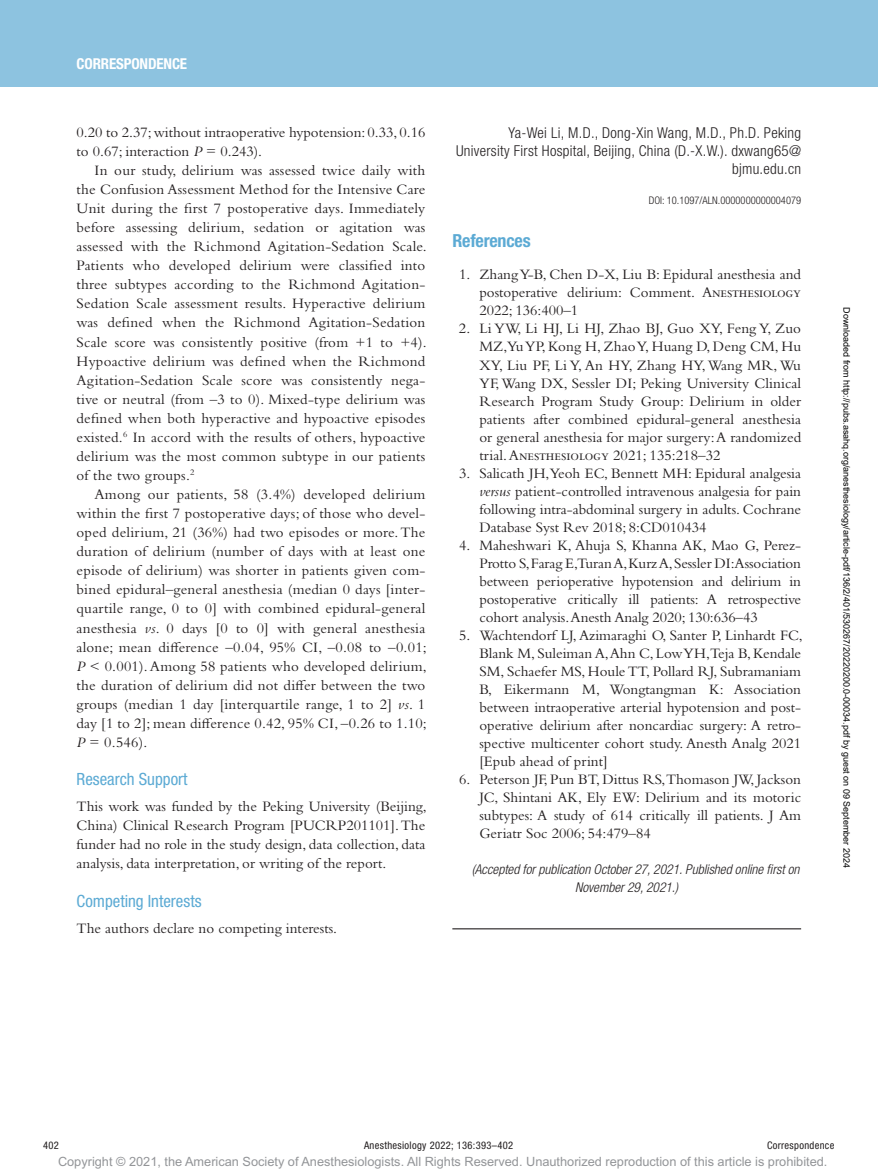
<style>
.page{position:relative;width:878px;height:1175px;background:#fff}
.page>*{position:absolute;margin:0;border:0;box-sizing:border-box;transform-origin:0 0}
.t1{font:700 condensed 18px "Helvetica Neue LT Std";color:#5caad4}
.t2{font:condensed 16.8px "Helvetica Neue LT Std";color:#5caad4}
.t3{font:15px/19px "Bembo Std";color:#231f20;text-align:justify}
.t4{font:300 condensed 15px/18px "Helvetica Neue LT Std";letter-spacing:.02em;color:#231f20;text-align:right}
.t5{font:700 condensed 15px "Helvetica Neue LT Std";letter-spacing:-.01em;color:#fff}
.t6{font:italic 300 condensed 13.5px/18px "Helvetica Neue LT Std";color:#231f20}
.t7{font:12.75px "Arial MT Std";color:#939598}
.t8{font:condensed 10.5px "Helvetica Neue LT Std";letter-spacing:.03em;color:#231f20}
.t9{font:300 condensed 10.5px "Helvetica Neue LT Std";color:#231f20}
.t10{font:9px "Arial";color:#000}
.s1{font-style:italic}
</style>
<div class="page">
<div style="left:0;top:0;width:878px;height:86px;background:#8dc3e0"></div>
<hr style="left:452px;top:928px;width:349px;height:1px;background:#231f20">
<p class="t5" style="left:77px;top:54px;width:112px">CORRESPONDENCE</p>
<p class="t3" style="left:77px;top:122px;width:350px">0.20 to 2.37; without intraoperative hypotension: 0.33, 0.16 to 0.67; interaction <span class="s1">P</span> = 0.243).</p>
<p class="t3" style="left:77px;top:160px;width:352px;text-indent:18px">In our study, delirium was assessed twice daily with the Confusion Assessment Method for the Intensive Care Unit during the first 7 postoperative days. Immediately before assessing delirium, sedation or agitation was assessed with the Richmond Agitation-Sedation Scale.<br>Patients who developed delirium were classified into three subtypes according to the Richmond Agitation-Sedation Scale assessment results. Hyperactive delirium was defined when the Richmond Agitation-Sedation Scale score was consistently positive (from +1 to +4).<br>Hypoactive delirium was defined when the Richmond Agitation-Sedation Scale score was consistently nega&shy;tive or neutral (from –3 to 0). Mixed-type delirium was defined when both hyperactive and hypoactive episodes existed.<sup>6</sup> In accord with the results of others, hypoactive delirium was the most common subtype in our patients of the two groups.<sup>2</sup></p>
<p class="t3" style="left:77px;top:484px;width:352px;text-indent:18px">Among our patients, 58 (3.4%) developed delirium within the first 7 postoperative days; of those who devel&shy;oped delirium, 21 (36%) had two episodes or more. The duration of delirium (number of days with at least one episode of delirium) was shorter in patients given com&shy;bined epidural–general anesthesia (median 0 days [inter&shy;quartile range, 0 to 0] with combined epidural-general anesthesia <span class="s1">vs</span>. 0 days [0 to 0] with general anesthesia alone; mean difference –0.04, 95% CI, –0.08 to –0.01; <span class="s1">P</span> &lt; 0.001). Among 58 patients who developed delirium, the duration of delirium did not differ between the two groups (median 1 day [interquartile range, 1 to 2] <span class="s1">vs</span>. 1 day [1 to 2]; mean difference 0.42, 95% CI, –0.26 to 1.10; <span class="s1">P</span> = 0.546).</p>
<p class="t2" style="left:77px;top:769px;width:112px">Research Support</p>
<p class="t3" style="left:77px;top:796px;width:352px">This work was funded by the Peking University (Beijing, China) Clinical Research Program [PUCRP201101]. The funder had no role in the study design, data collection, data analysis, data interpretation, or writing of the report.</p>
<p class="t2" style="left:77px;top:891px;width:126px">Competing Interests</p>
<p class="t3" style="left:77px;top:918px;width:262px">The authors declare no competing interests.</p>
<p class="t4" style="left:456px;top:123px;width:346px">Ya-Wei Li, M.D., Dong-Xin Wang, M.D., Ph.D. Peking<br>University First Hospital, Beijing, China (D.-X.W.). dxwang65@ bjmu.edu.cn</p>
<p class="t9" style="left:648px;top:195px;width:154px">DOI: 10.1097/ALN.0000000000004079</p>
<p class="t1" style="left:452px;top:230px;width:80px">References</p>
<p class="t3" style="left:479px;top:265px;width:323px;line-height:18px;text-indent:-20px">1. Zhang Y-B, Chen D-X, Liu B: Epidural anesthesia and postoperative delirium: Comment. Anesthesiology 2022; 136:400–1</p>
<p class="t3" style="left:479px;top:319px;width:323px;line-height:18px;text-indent:-20px">2. Li YW, Li HJ, Li HJ, Zhao BJ, Guo XY, Feng Y, Zuo MZ,Yu YP, Kong H, Zhao Y, Huang D, Deng CM, Hu XY, Liu PF, Li Y, An HY, Zhang HY, Wang MR, Wu YF, Wang DX, Sessler DI; Peking University Clinical Research Program Study Group: Delirium in older patients after combined epidural-general anesthesia or general anesthesia for major surgery: A randomized trial. Anesthesiology 2021; 135:218–32</p>
<p class="t3" style="left:479px;top:463px;width:323px;line-height:18px;text-indent:-20px">3. Salicath JH,Yeoh EC, Bennett MH: Epidural analgesia <span class="s1">versus</span> patient-controlled intravenous analgesia for pain following intra-abdominal surgery in adults. Cochrane Database Syst Rev 2018; 8:CD010434</p>
<p class="t3" style="left:479px;top:536px;width:323px;line-height:18px;text-indent:-20px">4. Maheshwari K, Ahuja S, Khanna AK, Mao G, Perez-Protto S, Farag E,Turan A, Kurz A, Sessler DI:Association between perioperative hypotension and delirium in postoperative critically ill patients: A retrospective cohort analysis. Anesth Analg 2020; 130:636–43</p>
<p class="t3" style="left:479px;top:626px;width:325px;line-height:18px;text-indent:-20px">5. Wachtendorf LJ, Azimaraghi O, Santer P, Linhardt FC, Blank M, Suleiman A, Ahn C, Low YH,Teja B, Kendale SM, Schaefer MS, Houle TT, Pollard RJ, Subramaniam B, Eikermann M, Wongtangman K: Association between intraoperative arterial hypotension and post&shy;operative delirium after noncardiac surgery: A retro&shy;spective multicenter cohort study. Anesth Analg 2021 [Epub ahead of print]</p>
<p class="t3" style="left:479px;top:770px;width:323px;line-height:18px;text-indent:-20px">6. Peterson JF, Pun BT, Dittus RS,Thomason JW, Jackson JC, Shintani AK, Ely EW: Delirium and its motoric subtypes: A study of 614 critically ill patients. J Am Geriatr Soc 2006; 54:479–84</p>
<p class="t6" style="left:575px;top:860px;width:226px;text-indent:-103px">(Accepted for publication October 27, 2021. Published online first on<br>November 29, 2021.)</p>
<p class="t10" style="left:850px;top:307px;width:562px;rotate:90deg">Downloaded from http://pubs.asahq.org/anesthesiology/article-pdf/136/2/401/530267/20220200.0-00034.pdf by guest on 09 September 2024</p>
<p class="t8" style="left:43px;top:1139px;width:17px">402</p>
<p class="t8" style="left:364px;top:1139px;width:151px">Anesthesiology 2022; 136:393–402</p>
<p class="t8" style="left:767px;top:1139px;width:69px">Correspondence</p>
<p class="t7" style="left:58px;top:1154px;width:771px">Copyright © 2021, the American Society of Anesthesiologists. All Rights Reserved. Unauthorized reproduction of this article is prohibited.</p>
</div>
